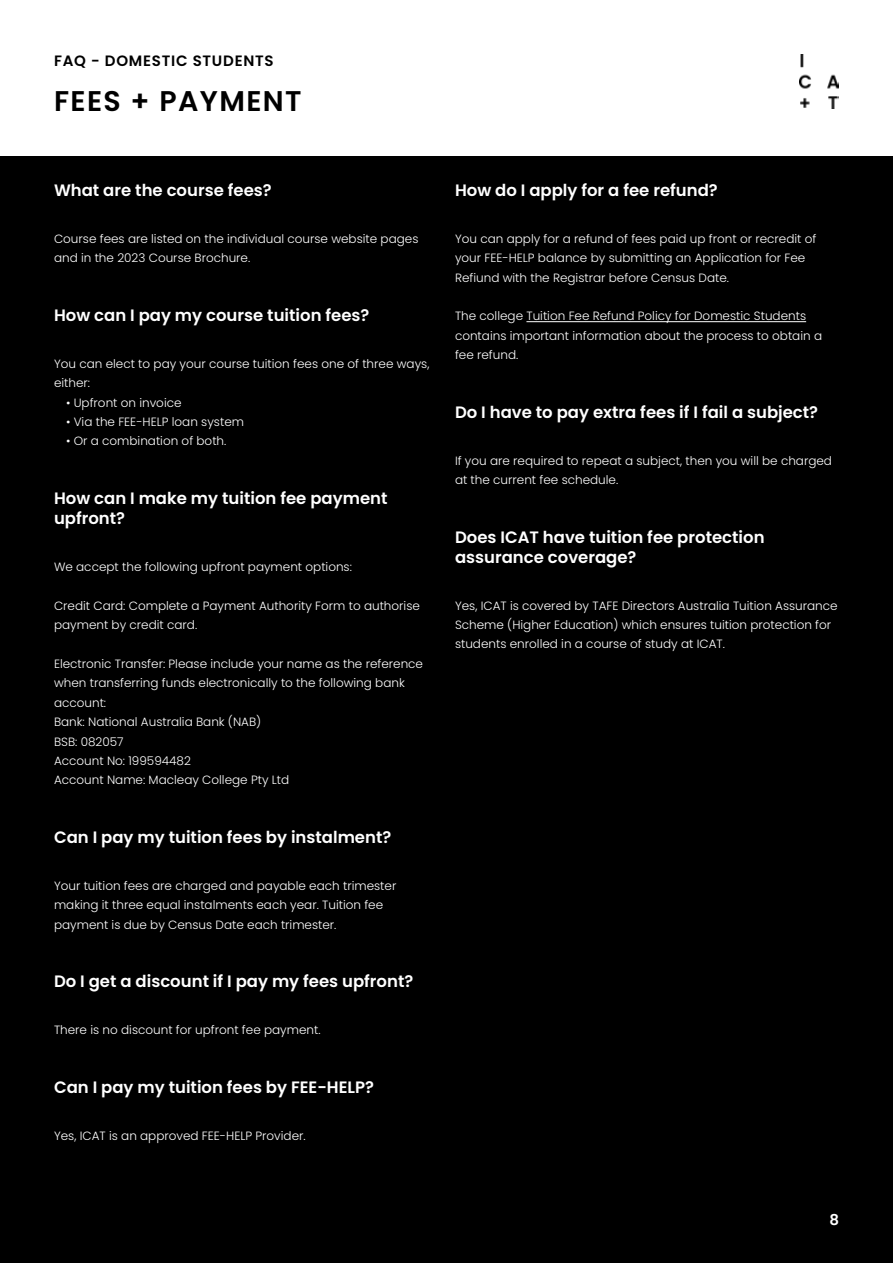
<style>
.page{position:relative;width:893px;height:1263px;background:#000}
.page>*{position:absolute;margin:0;border:0;box-sizing:border-box;transform-origin:0 0}
.t1{font:600 28.5px "Poppins";letter-spacing:.05em;color:#000}
.t2{font:600 16.5px/19.8px "Poppins";color:#fff}
.t3{font:600 15px "Poppins";letter-spacing:.05em;color:#000}
.t4{font:600 15px "Poppins";color:#fff}
.t5{font:300 12px/19.5px "Poppins";color:#fff}
</style>
<div class="page">
<div style="left:0;top:0;width:893px;height:155px;background:#fff"></div>
<hr style="left:526px;top:321px;width:280px;height:1px;background:#fff">
<img style="left:799px;top:54px;width:40px;height:55px">
<p class="t3" style="left:54px;top:52px;width:221px">FAQ - DOMESTIC STUDENTS</p>
<h1 class="t1" style="left:54px;top:85px;width:249px">FEES + PAYMENT</h1>
<h2 class="t2" style="left:54px;top:180px;width:219px">What are the course fees?</h2>
<p class="t5" style="left:54px;top:229px;width:366px">Course fees are listed on the individual course website pages and in the 2023 Course Brochure.</p>
<h2 class="t2" style="left:54px;top:305px;width:317px">How can I pay my course tuition fees?</h2>
<p class="t5" style="left:54px;top:354px;width:377px">You can elect to pay your course tuition fees one of three ways, either:</p>
<p class="t5" style="left:66px;top:393px;width:117px">• Upfront on invoice</p>
<p class="t5" style="left:66px;top:412px;width:180px">• Via the FEE-HELP loan system</p>
<p class="t5" style="left:66px;top:431px;width:162px">• Or a combination of both.</p>
<h2 class="t2" style="left:54px;top:488px;width:335px">How can I make my tuition fee payment upfront?</h2>
<p class="t5" style="left:54px;top:557px;width:299px">We accept the following upfront payment options:</p>
<p class="t5" style="left:54px;top:596px;width:367px">Credit Card: Complete a Payment Authority Form to authorise payment by credit card.</p>
<p class="t5" style="left:54px;top:654px;width:371px">Electronic Transfer: Please include your name as the reference when transferring funds electronically to the following bank account:<br>Bank: National Australia Bank (NAB)<br>BSB: 082057<br>Account No: 199594482<br>Account Name: Macleay College Pty Ltd</p>
<h2 class="t2" style="left:54px;top:827px;width:339px">Can I pay my tuition fees by instalment?</h2>
<p class="t5" style="left:54px;top:876px;width:344px">Your tuition fees are charged and payable each trimester making it three equal instalments each year. Tuition fee payment is due by Census Date each trimester.</p>
<h2 class="t2" style="left:54px;top:972px;width:361px">Do I get a discount if I pay my fees upfront?</h2>
<p class="t5" style="left:54px;top:1020px;width:268px">There is no discount for upfront fee payment.</p>
<h2 class="t2" style="left:54px;top:1077px;width:322px">Can I pay my tuition fees by FEE-HELP?</h2>
<p class="t5" style="left:54px;top:1126px;width:253px">Yes, ICAT is an approved FEE-HELP Provider.</p>
<h2 class="t2" style="left:455px;top:180px;width:264px">How do I apply for a fee refund?</h2>
<p class="t5" style="left:455px;top:229px;width:363px">You can apply for a refund of fees paid up front or recredit of your FEE-HELP balance by submitting an Application for Fee<br>Refiund with the Registrar before Census Date.</p>
<p class="t5" style="left:455px;top:307px;width:369px">The college Tuition Fee Refund Policy for Domestic Students contains important information about the process to obtain a fee refund.</p>
<h2 class="t2" style="left:455px;top:402px;width:365px">Do I have to pay extra fees if I fail a subject?</h2>
<p class="t5" style="left:455px;top:451px;width:379px">If you are required to repeat a subject, then you will be charged at the current fee schedule.</p>
<h2 class="t2" style="left:455px;top:527px;width:311px">Does ICAT have tuition fee protection assurance coverage?</h2>
<p class="t5" style="left:455px;top:596px;width:384px">Yes, ICAT is covered by TAFE Directors Australia Tuition Assurance<br>Scheme (Higher Education) which ensures tuition protection for students enrolled in a course of study at ICAT.</p>
<p class="t4" style="left:829px;top:1211px;width:11px">8</p>
</div>
